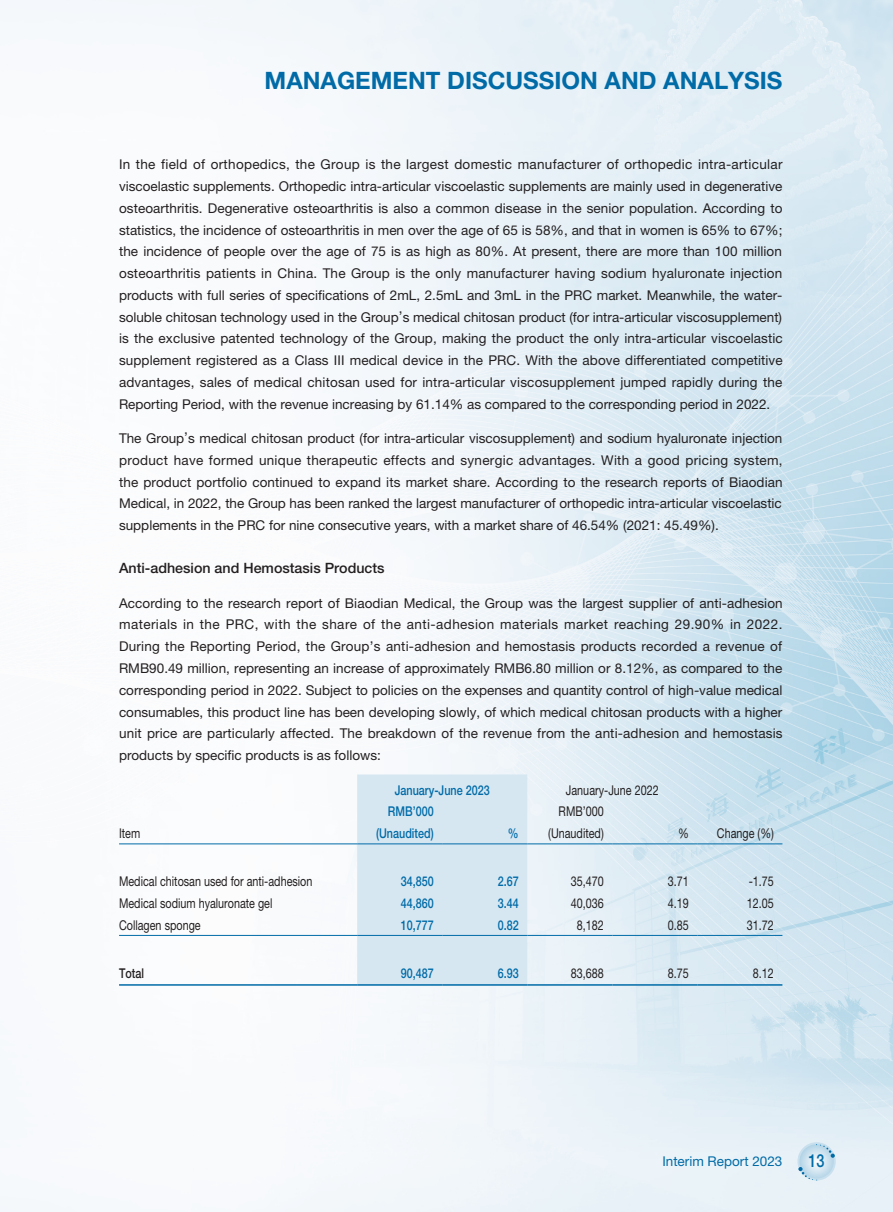
<style>
.page{position:relative;width:893px;height:1212px;background:#fff}
.page>*{position:absolute;margin:0;border:0;box-sizing:border-box;transform-origin:0 0}
.t1{font:700 24px "Helvetica Neue LT Std";color:#006ba7}
.t2{font:500 18px "Helvetica Neue LT Std";color:#006ba7;scale:.8 1}
.t3{font:500 14.25px "Helvetica Neue LT Std";color:#231f20}
.t4{font:13.5px/21.8px "Helvetica Neue LT Std";color:#231f20;text-align:justify}
.t5{font:13.5px "Helvetica Neue LT Std";color:#231f20;scale:.8 1}
.t6{font:500 13.5px "Helvetica Neue LT Std";color:#006ba7;scale:.8 1}
.t7{font:13.5px "Helvetica Neue LT Std";color:#006ba7}
.t8{font:500 13.5px "Helvetica Neue LT Std";color:#231f20;scale:.8 1}
</style>
<div class="page">
<img style="left:0;top:0;width:893px;height:1212px">
<svg style="left:797px;top:1142px;width:39px;height:38px"></svg>
<svg style="left:799px;top:1144px;width:35px;height:34px"></svg>
<svg style="left:816px;top:1144px;width:19px;height:14px"></svg>
<svg style="left:798px;top:1167px;width:19px;height:13px"></svg>
<div style="left:357px;top:774px;width:170px;height:210px;background:#d6e7f2"></div>
<hr style="left:119px;top:843px;width:238px;height:1px;background:#006ba7">
<hr style="left:357px;top:843px;width:85px;height:1px;background:#006ba7">
<hr style="left:442px;top:843px;width:85px;height:1px;background:#006ba7">
<hr style="left:527px;top:843px;width:85px;height:1px;background:#006ba7">
<hr style="left:612px;top:843px;width:85px;height:1px;background:#006ba7">
<hr style="left:697px;top:843px;width:85px;height:1px;background:#006ba7">
<hr style="left:119px;top:935px;width:238px;height:1px;background:#006ba7">
<hr style="left:357px;top:935px;width:85px;height:1px;background:#006ba7">
<hr style="left:442px;top:935px;width:85px;height:1px;background:#006ba7">
<hr style="left:527px;top:935px;width:85px;height:1px;background:#006ba7">
<hr style="left:612px;top:935px;width:85px;height:1px;background:#006ba7">
<hr style="left:697px;top:935px;width:85px;height:1px;background:#006ba7">
<hr style="left:119px;top:984px;width:238px;height:2px;background:#006ba7">
<hr style="left:357px;top:984px;width:85px;height:2px;background:#006ba7">
<hr style="left:442px;top:984px;width:85px;height:2px;background:#006ba7">
<hr style="left:527px;top:984px;width:85px;height:2px;background:#006ba7">
<hr style="left:612px;top:984px;width:85px;height:2px;background:#006ba7">
<hr style="left:697px;top:984px;width:85px;height:2px;background:#006ba7">
<h1 class="t1" style="left:265px;top:66px;width:519px">MANAGEMENT DISCUSSION AND ANALYSIS</h1>
<p class="t4" style="left:119px;top:154px;width:665px">In the field of orthopedics, the Group is the largest domestic manufacturer of orthopedic intra-articular viscoelastic supplements. Orthopedic intra-articular viscoelastic supplements are mainly used in degenerative osteoarthritis. Degenerative osteoarthritis is also a common disease in the senior population. According to statistics, the incidence of osteoarthritis in men over the age of 65 is 58%, and that in women is 65% to 67%; the incidence of people over the age of 75 is as high as 80%. At present, there are more than 100 million osteoarthritis patients in China. The Group is the only manufacturer having sodium hyaluronate injection products with full series of specifications of 2mL, 2.5mL and 3mL in the PRC market. Meanwhile, the water&shy;soluble chitosan technology used in the Group’s medical chitosan product (for intra-articular viscosupplement) is the exclusive patented technology of the Group, making the product the only intra-articular viscoelastic supplement registered as a Class III medical device in the PRC. With the above differentiated competitive advantages, sales of medical chitosan used for intra-articular viscosupplement jumped rapidly during the Reporting Period, with the revenue increasing by 61.14% as compared to the corresponding period in 2022.</p>
<p class="t4" style="left:119px;top:427px;width:665px">The Group’s medical chitosan product (for intra-articular viscosupplement) and sodium hyaluronate injection product have formed unique therapeutic effects and synergic advantages. With a good pricing system, the product portfolio continued to expand its market share. According to the research reports of Biaodian Medical, in 2022, the Group has been ranked the largest manufacturer of orthopedic intra-articular viscoelastic supplements in the PRC for nine consecutive years, with a market share of 46.54% (2021: 45.49%).</p>
<p class="t3" style="left:119px;top:560px;width:267px">Anti-adhesion and Hemostasis Products</p>
<p class="t4" style="left:119px;top:592px;width:665px">According to the research report of Biaodian Medical, the Group was the largest supplier of anti-adhesion materials in the PRC, with the share of the anti-adhesion materials market reaching 29.90% in 2022.<br>During the Reporting Period, the Group’s anti-adhesion and hemostasis products recorded a revenue of RMB90.49 million, representing an increase of approximately RMB6.80 million or 8.12%, as compared to the corresponding period in 2022. Subject to policies on the expenses and quantity control of high-value medical consumables, this product line has been developing slowly, of which medical chitosan products with a higher unit price are particularly affected. The breakdown of the revenue from the anti-adhesion and hemostasis products by specific products is as follows:</p>
<p class="t6" style="left:395px;top:782px;width:120px">January-June 2023</p>
<p class="t5" style="left:566px;top:782px;width:118px">January-June 2022</p>
<p class="t6" style="left:388px;top:803px;width:59px">RMB’000</p>
<p class="t5" style="left:559px;top:803px;width:58px">RMB’000</p>
<p class="t5" style="left:119px;top:825px;width:28px">Item</p>
<p class="t6" style="left:376px;top:825px;width:74px">(Unaudited)</p>
<p class="t6" style="left:508px;top:825px;width:15px">%</p>
<p class="t5" style="left:548px;top:825px;width:71px">(Unaudited)</p>
<p class="t5" style="left:678px;top:825px;width:15px">%</p>
<p class="t5" style="left:717px;top:825px;width:73px">Change (%)</p>
<p class="t5" style="left:119px;top:873px;width:243px">Medical chitosan used for anti-adhesion</p>
<p class="t6" style="left:401px;top:873px;width:43px">34,850</p>
<p class="t6" style="left:498px;top:873px;width:28px">2.67</p>
<p class="t5" style="left:571px;top:873px;width:43px">35,470</p>
<p class="t5" style="left:668px;top:873px;width:28px">3.71</p>
<p class="t5" style="left:749px;top:873px;width:33px">-1.75</p>
<p class="t5" style="left:119px;top:895px;width:193px">Medical sodium hyaluronate gel</p>
<p class="t6" style="left:401px;top:895px;width:43px">44,860</p>
<p class="t6" style="left:498px;top:895px;width:28px">3.44</p>
<p class="t5" style="left:571px;top:895px;width:43px">40,036</p>
<p class="t5" style="left:668px;top:895px;width:28px">4.19</p>
<p class="t5" style="left:747px;top:895px;width:35px">12.05</p>
<p class="t5" style="left:119px;top:917px;width:104px">Collagen sponge</p>
<p class="t6" style="left:401px;top:917px;width:43px">10,777</p>
<p class="t6" style="left:498px;top:917px;width:28px">0.82</p>
<p class="t5" style="left:577px;top:917px;width:35px">8,182</p>
<p class="t5" style="left:668px;top:917px;width:28px">0.85</p>
<p class="t5" style="left:747px;top:917px;width:35px">31.72</p>
<p class="t8" style="left:119px;top:965px;width:33px">Total</p>
<p class="t6" style="left:401px;top:965px;width:43px">90,487</p>
<p class="t6" style="left:498px;top:965px;width:28px">6.93</p>
<p class="t5" style="left:571px;top:965px;width:43px">83,688</p>
<p class="t5" style="left:668px;top:965px;width:28px">8.75</p>
<p class="t5" style="left:753px;top:965px;width:28px">8.12</p>
<p class="t7" style="left:662px;top:1153px;width:122px">Interim Report 2023</p>
<h2 class="t2" style="left:809px;top:1150px;width:22px">13</h2>
</div>
